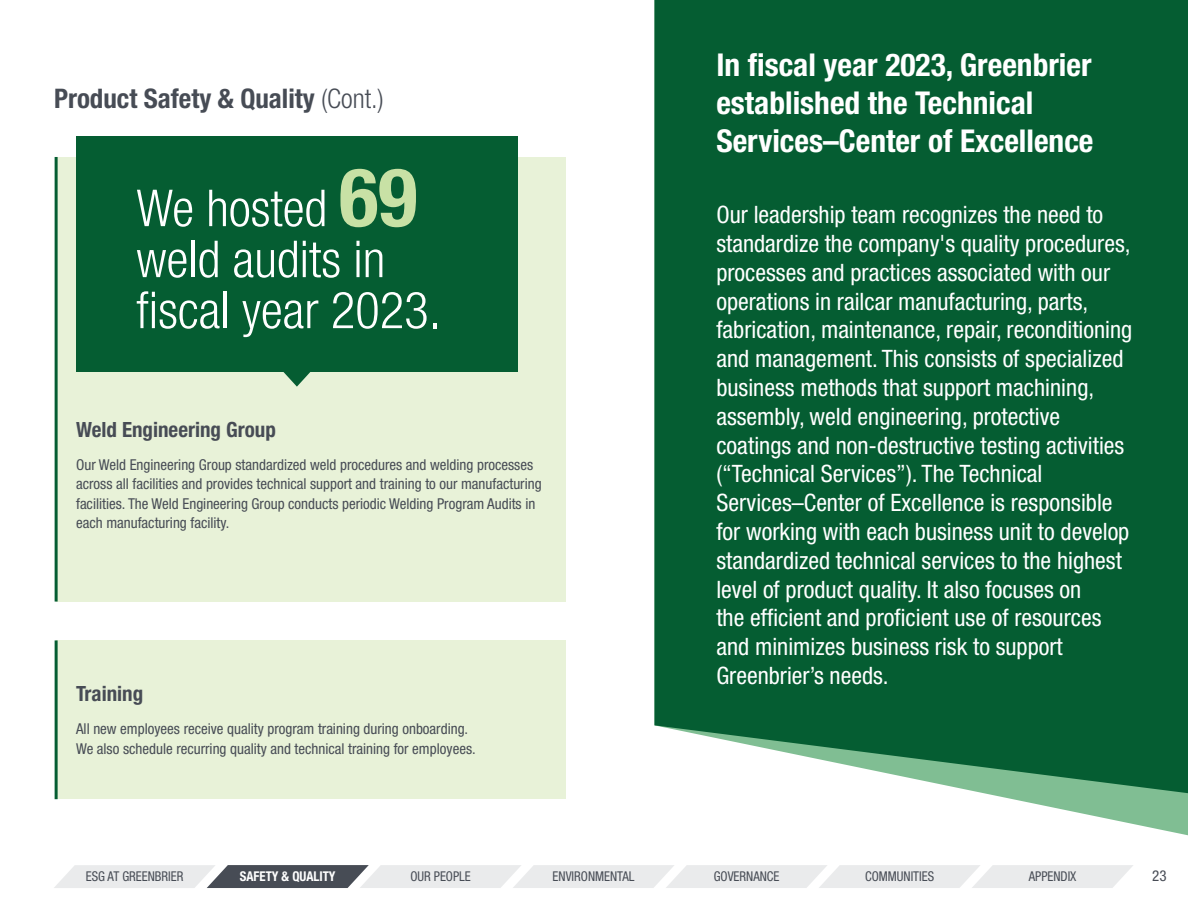
<style>
.page{position:relative;width:1188px;height:918px;background:#fff}
.page>*{position:absolute;margin:0;border:0;box-sizing:border-box;transform-origin:0 0}
.t1{font:300 condensed 51px/51px "Helvetica Neue LT Std";color:#fff}
.t2{font:700 condensed 31.5px/37.8px "Helvetica Neue LT Std";color:#fff}
.t3{font:700 condensed 27px "Helvetica Neue LT Std";color:#474c55}
.t4{font:condensed 24px/28.8px "Helvetica Neue LT Std";color:#fff}
.t5{font:700 condensed 21px "Helvetica Neue LT Std";color:#474c55}
.t6{font:condensed 15px/19.5px "Helvetica Neue LT Std";color:#474c55}
.t7{font:condensed 13.5px "Helvetica Neue LT Std";color:#474c55;scale:.95 1}
.t8{font:700 condensed 13.5px "Helvetica Neue LT Std";color:#fff;scale:.95 1}
.s1{font-weight:300}
.s2{font-weight:700;font-size:81px;color:#c8e1a5}
</style>
<div class="page">
<svg style="left:983px;top:793px;width:205px;height:42px"></svg>
<div style="left:56px;top:157px;width:509px;height:445px;background:#e8f2d8"></div>
<div style="left:56px;top:640px;width:509px;height:159px;background:#e8f2d8"></div>
<div style="left:654px;top:0;width:534px;height:793px;background:#055d32"></div>
<hr style="left:55px;top:157px;width:3px;height:445px;background:#055d32">
<hr style="left:55px;top:640px;width:3px;height:159px;background:#055d32">
<div style="left:76px;top:136px;width:442px;height:236px;background:#055d32"></div>
<svg style="left:283px;top:372px;width:28px;height:15px"></svg>
<svg style="left:54px;top:865px;width:1079px;height:23px;background:#d6d8da"></svg>
<p class="t3" style="left:54px;top:82px;width:331px">Product Safety &amp; Quality <span class="s1">(Cont.)</span></p>
<h1 class="t1" style="left:136px;top:182px;width:306px">We hosted <span class="s2">69 </span>weld audits in fiscal year 2023.</h1>
<p class="t5" style="left:76px;top:417px;width:201px">Weld Engineering Group</p>
<p class="t6" style="left:76px;top:455px;width:467px">Our Weld Engineering Group standardized weld procedures and welding processes across all facilities and provides technical support and training to our manufacturing facilities. The Weld Engineering Group conducts periodic Welding Program Audits in each manufacturing facility.</p>
<p class="t5" style="left:76px;top:681px;width:69px">Training</p>
<p class="t6" style="left:76px;top:719px;width:401px">All new employees receive quality program training during onboarding.<br>We also schedule recurring quality and technical training for employees.</p>
<h2 class="t2" style="left:716px;top:46px;width:379px">In fiscal year 2023, Greenbrier established the Technical<br>Services–Center of Excellence</h2>
<p class="t4" style="left:716px;top:200px;width:418px">Our leadership team recognizes the need to standardize the company's quality procedures, processes and practices associated with our operations in railcar manufacturing, parts, fabrication, maintenance, repair, reconditioning and management. This consists of specialized business methods that support machining, assembly, weld engineering, protective coatings and non-destructive testing activities (“Technical Services”). The Technical Services–Center of Excellence is responsible for working with each business unit to develop standardized technical services to the highest level of product quality. It also focuses on<br>the efficient and proficient use of resources and minimizes business risk to support Greenbrier’s needs.</p>
<p class="t7" style="left:86px;top:869px;width:104px">ESG AT GREENBRIER</p>
<p class="t8" style="left:240px;top:868px;width:102px">SAFETY &amp; QUALITY</p>
<p class="t7" style="left:410px;top:869px;width:65px">OUR PEOPLE</p>
<p class="t7" style="left:553px;top:869px;width:88px">ENVIRONMENTAL</p>
<p class="t7" style="left:714px;top:869px;width:71px">GOVERNANCE</p>
<p class="t7" style="left:865px;top:869px;width:74px">COMMUNITIES</p>
<p class="t7" style="left:1029px;top:869px;width:52px">APPENDIX</p>
<p class="t6" style="left:1152px;top:866px;width:16px">23</p>
</div>
